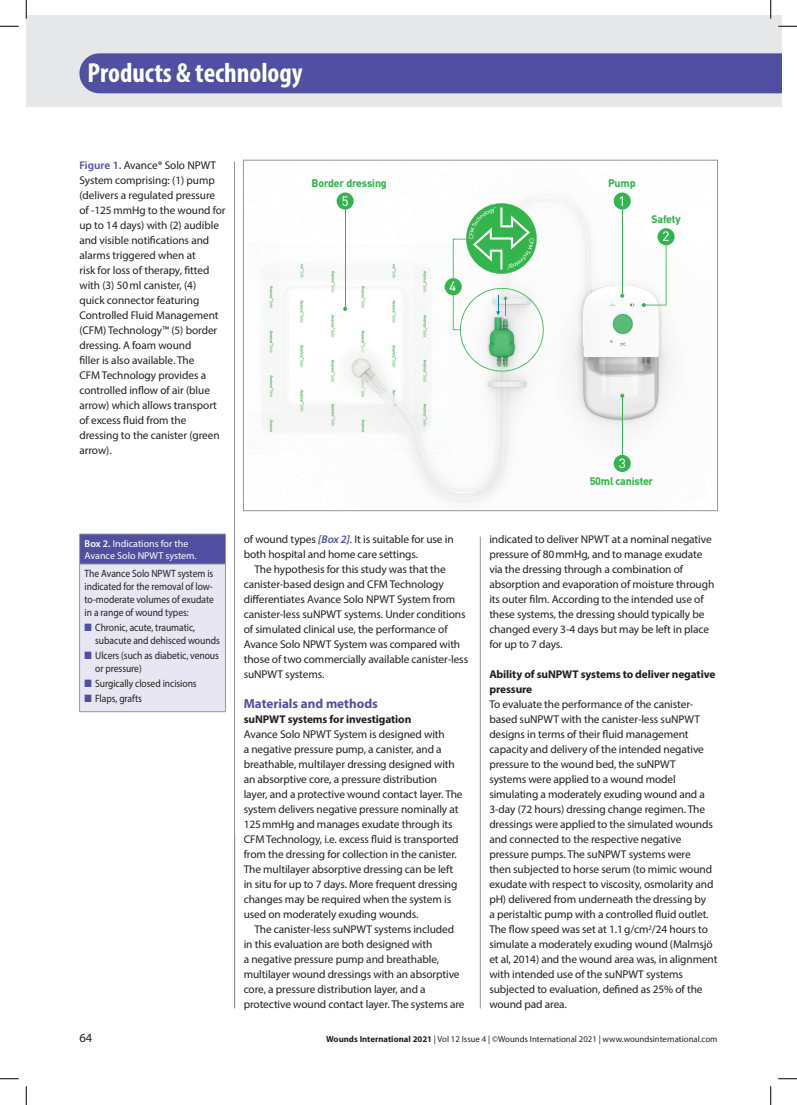
<style>
.page{position:relative;width:797px;height:1105px;background:#fff}
.page>*{position:absolute;margin:0;border:0;box-sizing:border-box;transform-origin:0 0}
.t1{font:700 condensed 27.62px "Myriad Pro";color:#fff}
.t2{font:700 13.12px "Myriad Pro";color:#504fa1}
.t3{font:12.5px "Myriad Pro";color:#231f20}
.t4{font:11.25px/15px "Myriad Pro";letter-spacing:-.01em;color:#231f20}
.t5{font:700 11.25px/15px "Myriad Pro";letter-spacing:-.01em;color:#231f20}
.t6{font:10.62px/13.1px "Myriad Pro";letter-spacing:-.005em;color:#231f20;scale:.9 1}
.t7{font:700 10.62px "Molnlycke Din";letter-spacing:-.015em;color:#34b44d}
.t8{font:10px/12.5px "Myriad Pro";color:#fff}
.t9{font:8.75px "Myriad Pro";color:#231f20}
.s1{font-weight:600;color:#504fa1}
.s2{font-weight:600}
.s3{color:#504fa1}
.s4{font-weight:600;font-style:italic;color:#504fa1}
.s5{font-weight:700}
</style>
<div class="page">
<div style="left:26px;top:16px;width:755px;height:91px;background:#e6e7e9"></div>
<hr style="left:234px;top:161px;width:1px;height:846px;background:#939598">
<hr style="left:480px;top:536px;width:1px;height:472px;background:#939598">
<hr style="left:234px;top:834px;width:1px;height:174px;background:#939598">
<img style="left:261px;top:194px;width:414px;height:309px">
<hr style="left:345px;top:207px;width:1px;height:102px;background:#34b44d">
<svg style="left:343px;top:307px;width:4px;height:4px"></svg>
<hr style="left:622px;top:201px;width:1px;height:95px;background:#34b44d">
<svg style="left:620px;top:294px;width:4px;height:4px"></svg>
<hr style="left:622px;top:396px;width:1px;height:67px;background:#34b44d">
<svg style="left:620px;top:394px;width:4px;height:4px"></svg>
<div style="left:336px;top:192px;width:18px;height:18px;background:#34b44d;border-radius:50%"></div>
<svg style="left:444px;top:278px;width:18px;height:17px"></svg>
<div style="left:613px;top:192px;width:18px;height:18px;background:#34b44d;border-radius:50%"></div>
<div style="left:657px;top:228px;width:17px;height:17px;background:#34b44d;border-radius:50%"></div>
<div style="left:613px;top:455px;width:18px;height:17px;background:#34b44d;border-radius:50%"></div>
<svg style="left:342px;top:196px;width:6px;height:10px"></svg>
<svg style="left:449px;top:203px;width:94px;height:169px"></svg>
<svg style="left:620px;top:196px;width:3px;height:10px"></svg>
<svg style="left:641px;top:231px;width:27px;height:76px"></svg>
<svg style="left:619px;top:458px;width:6px;height:10px"></svg>
<div style="left:80px;top:534px;width:145px;height:30px;background:#504fa1"></div>
<div style="left:80px;top:564px;width:145px;height:148px;background:#e7e6f2"></div>
<hr style="left:79px;top:564px;width:147px;height:1px;background:#939598">
<hr style="left:79px;top:564px;width:1px;height:147px;background:#939598">
<hr style="left:225px;top:564px;width:1px;height:147px;background:#939598">
<hr style="left:79px;top:711px;width:147px;height:1px;background:#939598">
<hr style="left:225px;top:534px;width:1px;height:30px;background:#939598">
<hr style="left:79px;top:534px;width:147px;height:1px;background:#939598">
<hr style="left:79px;top:534px;width:1px;height:30px;background:#939598">
<div style="left:79px;top:53px;width:702px;height:40px;background:#504fa1"></div>
<svg style="left:0;top:25px;width:19px;height:2px"></svg>
<svg style="left:778px;top:25px;width:19px;height:2px"></svg>
<svg style="left:0;top:1078px;width:19px;height:1px"></svg>
<svg style="left:778px;top:1078px;width:19px;height:1px"></svg>
<svg style="left:25px;top:0;width:2px;height:19px"></svg>
<svg style="left:25px;top:1086px;width:2px;height:19px"></svg>
<svg style="left:770px;top:0;width:1px;height:19px"></svg>
<svg style="left:770px;top:1086px;width:1px;height:19px"></svg>
<h1 class="t1" style="left:88px;top:55px;width:217px">Products &amp; technology</h1>
<p class="t4" style="left:79px;top:157px;width:148px"><span class="s1">Figure 1.</span> Avance® Solo NPWT<br>System comprising: (1) pump (delivers a regulated pressure of -125 mmHg to the wound for up to 14 days) with (2) audible and visible notifications and alarms triggered when at<br>risk for loss of therapy, fitted with (3) 50ml canister, (4)<br>quick connector featuring<br>Controlled Fluid Management (CFM) Technology™ (5) border dressing. A foam wound<br>filler is also available. The<br>CFM Technology provides a controlled inflow of air (blue arrow) which allows transport of excess fluid from the dressing to the canister (green arrow).</p>
<p class="t7" style="left:311px;top:177px;width:77px">Border dressing</p>
<p class="t7" style="left:608px;top:177px;width:29px">Pump</p>
<p class="t7" style="left:651px;top:213px;width:31px">Safety</p>
<p class="t7" style="left:589px;top:474px;width:65px">50ml canister</p>
<p class="t8" style="left:85px;top:537px;width:114px"><span class="s2">Box 2.</span> Indications for the<br>Avance Solo NPWT system.</p>
<p class="t6" style="left:85px;top:567px;width:145px;text-align:justify">The Avance Solo NPWT system is indicated for the removal of low&shy;to-moderate volumes of exudate in a range of wound types:</p>
<p class="t6" style="left:95px;top:621px;width:140px;text-indent:-11px"><span class="s3">■</span> Chronic, acute, traumatic, subacute and dehisced wounds</p>
<p class="t6" style="left:95px;top:649px;width:139px;text-indent:-11px"><span class="s3">■</span> Ulcers (such as diabetic, venous or pressure)</p>
<p class="t6" style="left:85px;top:677px;width:126px"><span class="s3">■</span> Surgically closed incisions</p>
<p class="t6" style="left:85px;top:692px;width:65px"><span class="s3">■</span> Flaps, grafts</p>
<p class="t4" style="left:244px;top:532px;width:211px">of wound types <span class="s4">[Box 2]</span>. It is suitable for use in both hospital and home care settings.</p>
<p class="t4" style="left:244px;top:562px;width:226px;text-indent:11px">The hypothesis for this study was that the canister-based design and CFM Technology differentiates Avance Solo NPWT System from canister-less suNPWT systems. Under conditions of simulated clinical use, the performance of Avance Solo NPWT System was compared with those of two commercially available canister-less suNPWT systems.</p>
<p class="t2" style="left:244px;top:695px;width:136px">Materials and methods</p>
<p class="t5" style="left:244px;top:712px;width:169px">suNPWT systems for investigation</p>
<p class="t4" style="left:244px;top:727px;width:220px">Avance Solo NPWT System is designed with<br>a negative pressure pump, a canister, and a breathable, multilayer dressing designed with an absorptive core, a pressure distribution layer, and a protective wound contact layer. The system delivers negative pressure nominally at 125mmHg and manages exudate through its CFM Technology, i.e. excess fluid is transported from the dressing for collection in the canister.<br>The multilayer absorptive dressing can be left in situ for up to 7 days. More frequent dressing changes may be required when the system is used on moderately exuding wounds.</p>
<p class="t4" style="left:244px;top:922px;width:222px;text-indent:11px">The canister-less suNPWT systems included in this evaluation are both designed with<br>a negative pressure pump and breathable, multilayer wound dressings with an absorptive core, a pressure distribution layer, and a protective wound contact layer. The systems are</p>
<p class="t4" style="left:489px;top:532px;width:226px">indicated to deliver NPWT at a nominal negative pressure of 80mmHg, and to manage exudate via the dressing through a combination of absorption and evaporation of moisture through its outer film. According to the intended use of these systems, the dressing should typically be changed every 3-4 days but may be left in place for up to 7 days.</p>
<p class="t5" style="left:489px;top:667px;width:228px">Ability of suNPWT systems to deliver negative pressure</p>
<p class="t4" style="left:489px;top:697px;width:230px">To evaluate the performance of the canister&shy;based suNPWT with the canister-less suNPWT designs in terms of their fluid management capacity and delivery of the intended negative pressure to the wound bed, the suNPWT<br>systems were applied to a wound model simulating a moderately exuding wound and a 3-day (72 hours) dressing change regimen. The dressings were applied to the simulated wounds and connected to the respective negative pressure pumps. The suNPWT systems were<br>then subjected to horse serum (to mimic wound exudate with respect to viscosity, osmolarity and pH) delivered from underneath the dressing by<br>a peristaltic pump with a controlled fluid outlet.<br>The flow speed was set at 1.1g/cm<sup>2</sup>/24 hours to simulate a moderately exuding wound (Malmsjö et al, 2014) and the wound area was, in alignment with intended use of the suNPWT systems subjected to evaluation, defined as 25% of the wound pad area.</p>
<p class="t3" style="left:79px;top:1030px;width:14px">64</p>
<p class="t9" style="left:326px;top:1033px;width:393px"><span class="s5">Wounds International 2021</span> | Vol 12 Issue 4 | ©Wounds International 2021 | www.woundsinternational.com</p>
</div>
